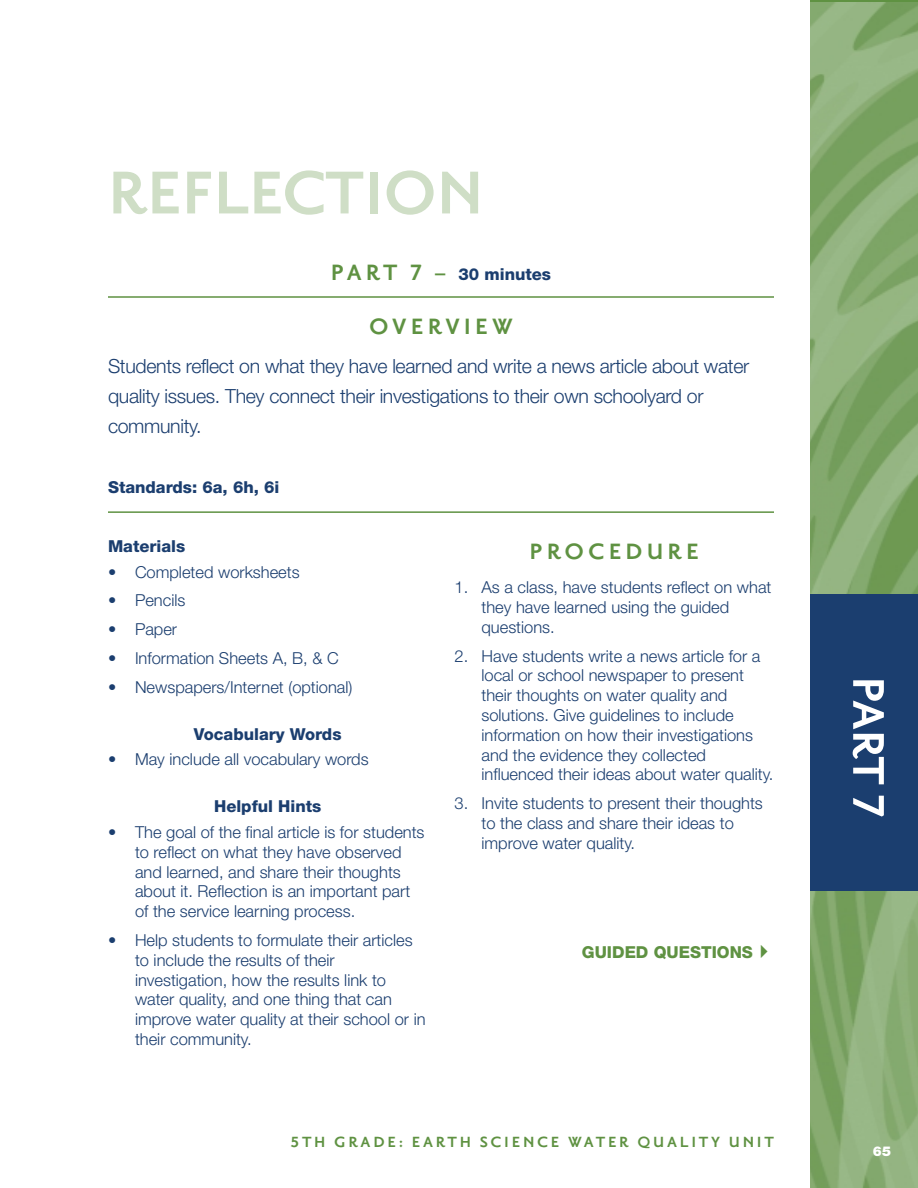
<style>
.page{position:relative;width:918px;height:1188px;background:#fff}
.page>*{position:absolute;margin:0;border:0;box-sizing:border-box;transform-origin:0 0}
.t1{font:700 73.5px "Priori San";color:#cfdec6}
.t2{font:700 54px "Priori San";color:#fff}
.t3{font:700 27px "Priori San";letter-spacing:.15em;color:#5f9242}
.t4{font:300 19.5px/30px "Helvetica Neue";letter-spacing:-.015em;color:#1b3e6f}
.t5{font:700 18px "Priori San";letter-spacing:.15em;color:#5f9242}
.t6{font:300 16.5px/19.8px "Helvetica Neue";color:#1b3e6f}
.t7{font:800 16.5px "Helvetica Neue";color:#1b3e6f}
.t8{font:800 16.5px "Helvetica Neue";color:#5f9242}
.t9{font:900 13.5px "Helvetica Neue";color:#fff}
.s1{font-family:"Priori San";font-weight:700;font-size:27px;color:#5f9242}
</style>
<div class="page">
<img style="left:810px;top:3px;width:108px;height:1185px">
<div style="left:810px;top:594px;width:108px;height:297px;background:#1b3e6f"></div>
<hr style="left:108px;top:511px;width:666px;height:2px;background:#5f9242">
<hr style="left:108px;top:296px;width:666px;height:2px;background:#5f9242">
<h1 class="t1" style="left:108px;top:145px;width:377px">REFLECTION</h1>
<p class="t7" style="left:331px;top:268px;width:222px"><span class="s1">PART 7 –</span> 30 minutes</p>
<h3 class="t3" style="left:369px;top:309px;width:145px">OVERVIEW</h3>
<p class="t4" style="left:108px;top:353px;width:643px">Students reflect on what they have learned and write a news article about water quality issues. They connect their investigations to their own schoolyard or community.</p>
<p class="t7" style="left:108px;top:482px;width:173px">Standards: 6a, 6h, 6i</p>
<p class="t7" style="left:108px;top:540px;width:79px">Materials</p>
<p class="t6" style="left:108px;top:563px;width:193px">• Completed worksheets</p>
<p class="t6" style="left:108px;top:592px;width:79px">• Pencils</p>
<p class="t6" style="left:108px;top:621px;width:71px">• Paper</p>
<p class="t6" style="left:108px;top:650px;width:232px">• Information Sheets A, B, &amp; C</p>
<p class="t6" style="left:108px;top:679px;width:246px">• Newspapers/Internet (optional)</p>
<p class="t7" style="left:194px;top:728px;width:149px">Vocabulary Words</p>
<p class="t6" style="left:108px;top:751px;width:262px">• May include all vocabulary words</p>
<p class="t7" style="left:214px;top:800px;width:109px">Helpful Hints</p>
<p class="t6" style="left:135px;top:824px;width:291px;text-indent:-27px">• The goal of the final article is for students to reflect on what they have observed and learned, and share their thoughts about it. Reflection is an important part of the service learning process.</p>
<p class="t6" style="left:135px;top:932px;width:292px;text-indent:-27px">• Help students to formulate their articles to include the results of their investigation, how the results link to water quality, and one thing that can improve water quality at their school or in their community.</p>
<h3 class="t3" style="left:530px;top:534px;width:171px">PROCEDURE</h3>
<p class="t6" style="left:482px;top:579px;width:291px;text-indent:-27px">1. As a class, have students reflect on what they have learned using the guided questions.</p>
<p class="t6" style="left:482px;top:647px;width:294px;text-indent:-27px">2. Have students write a news article for a local or school newspaper to present their thoughts on water quality and solutions. Give guidelines to include information on how their investigations and the evidence they collected influenced their ideas about water quality.</p>
<p class="t6" style="left:482px;top:795px;width:283px;text-indent:-27px">3. Invite students to present their thoughts to the class and share their ideas to improve water quality.</p>
<p class="t8" style="left:582px;top:946px;width:173px">GUIDED QUESTIONS</p>
<p class="t5" style="left:291px;top:1130px;width:485px">5TH GRADE: EARTH SCIENCE WATER QUALITY UNIT</p>
<h2 class="t2" style="left:903px;top:676px;width:143px;rotate:90deg">PART 7</h2>
<p class="t9" style="left:873px;top:1146px;width:20px">65</p>
</div>
